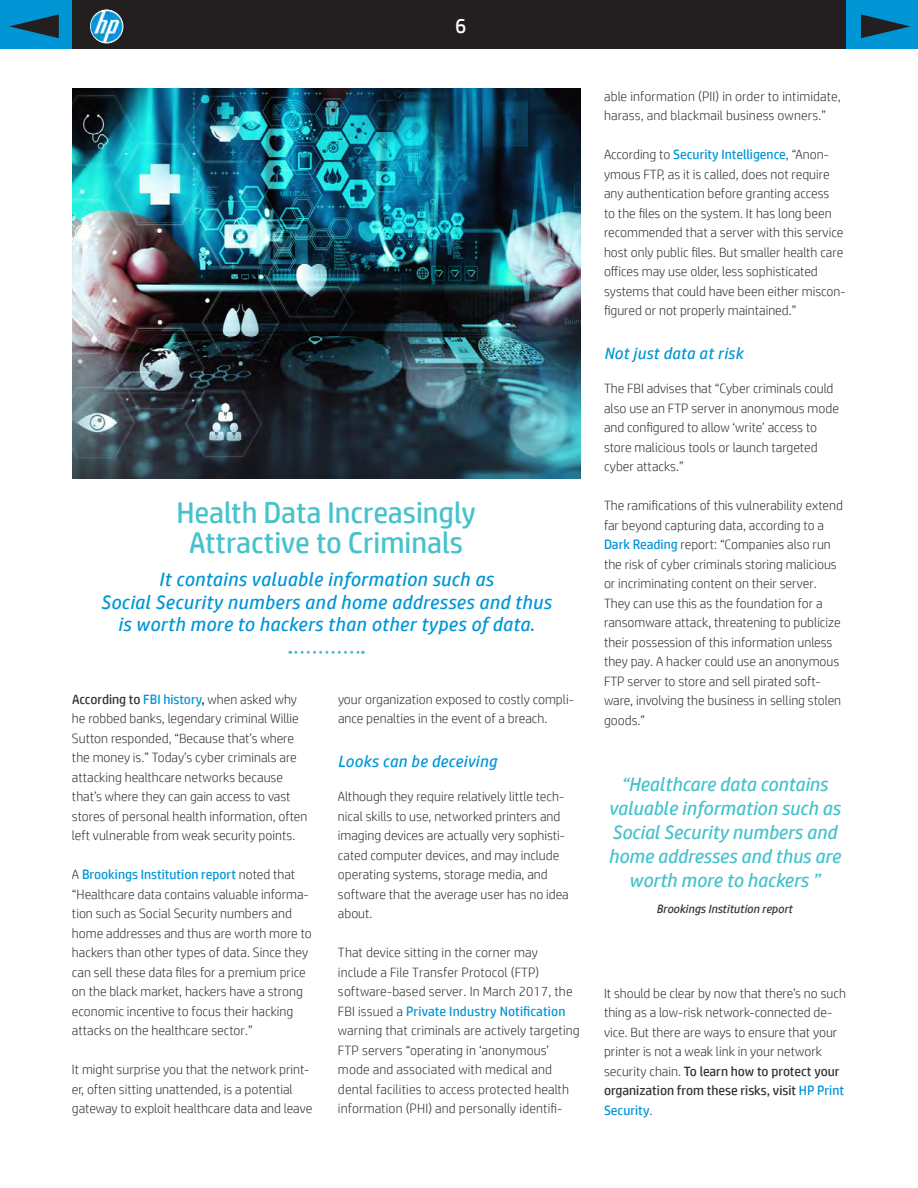
<style>
.page{position:relative;width:918px;height:1188px;background:#fff}
.page>*{position:absolute;margin:0;border:0;box-sizing:border-box;transform-origin:0 0}
.hed2{font:30px/30px "HP Simplified";color:#45c2cc;text-align:center}
.t1{font:21px "HP Simplified";color:#fff}
.dek2{font:italic 19.5px/22.5px "HP Simplified";letter-spacing:.02em;color:#0096d6;text-align:center}
.pq{font:italic 19.5px/24px "HP Simplified";color:#45c2cc;text-align:center}
.sub{font:italic 16.5px "HP Simplified";letter-spacing:.02em;color:#0096d6}
.text{font:300 13.5px/19.5px "HP Simplified";color:#323232}
.quoter{font:italic 12px "HP Simplified";color:#323232}
.s1{font-weight:400}
.s2{font-weight:400;color:#0096d6}
</style>
<div class="page">
<div style="left:0;top:0;width:846px;height:50px;background:#231f20"></div>
<div style="left:846px;top:0;width:72px;height:50px;background:#0096d6"></div>
<div style="left:0;top:0;width:72px;height:50px;background:#0096d6"></div>
<img style="left:90px;top:9px;width:33px;height:35px;border-radius:17px">
<img style="left:72px;top:88px;width:508px;height:391px">
<svg style="left:290px;top:651px;width:73px;height:3px"></svg>
<h2 class="t1" style="left:455px;top:12px;width:13px">6</h2>
<p class="hed2" style="left:176px;top:497px;width:301px">Health Data Increasingly<br>Attractive to Criminals</p>
<p class="dek2" style="left:101px;top:568px;width:452px">It contains valuable information such as<br>Social Security numbers and home addresses and thus is worth more to hackers than other types of data.</p>
<p class="text" style="left:72px;top:689px;width:237px"><span class="s1">According to</span> <span class="s2">FBI history</span><span class="s1">,</span> when asked why he robbed banks, legendary criminal Willie Sutton responded, “Because that’s where the money is.” Today’s cyber criminals are attacking healthcare networks because that’s where they can gain access to vast stores of personal health information, often left vulnerable from weak security points.</p>
<p class="text" style="left:72px;top:865px;width:241px">A <span class="s2">Brookings Institution report</span> noted that “Healthcare data contains valuable informa&shy;tion such as Social Security numbers and home addresses and thus are worth more to hackers than other types of data. Since they can sell these data files for a premium price on the black market, hackers have a strong economic incentive to focus their hacking attacks on the healthcare sector.”</p>
<p class="text" style="left:72px;top:1060px;width:242px">It might surprise you that the network print&shy;er, often sitting unattended, is a potential gateway to exploit healthcare data and leave</p>
<p class="text" style="left:338px;top:689px;width:237px">your organization exposed to costly compli&shy;ance penalties in the event of a breach.</p>
<p class="sub" style="left:338px;top:750px;width:160px">Looks can be deceiving</p>
<p class="text" style="left:338px;top:787px;width:232px">Although they require relatively little tech&shy;nical skills to use, networked printers and imaging devices are actually very sophisti&shy;cated computer devices, and may include operating systems, storage media, and software that the average user has no idea about.</p>
<p class="text" style="left:338px;top:943px;width:243px">That device sitting in the corner may include a File Transfer Protocol (FTP) software-based server. In March 2017, the FBI issued a <span class="s2">Private Industry Notification </span>warning that criminals are actively targeting FTP servers “operating in ‘anonymous’ mode and associated with medical and dental facilities to access protected health information (PHI) and personally identifi-</p>
<p class="text" style="left:604px;top:86px;width:238px">able information (PII) in order to intimidate, harass, and blackmail business owners.”</p>
<p class="text" style="left:604px;top:145px;width:243px">According to <span class="s2">Security Intelligence</span>, “Anon&shy;ymous FTP, as it is called, does not require any authentication before granting access<br>to the files on the system. It has long been recommended that a server with this service host only public files. But smaller health care offices may use older, less sophisticated systems that could have been either miscon&shy;figured or not properly maintained.”</p>
<p class="sub" style="left:604px;top:342px;width:141px">Not just data at risk</p>
<p class="text" style="left:604px;top:379px;width:236px">The FBI advises that “Cyber criminals could also use an FTP server in anonymous mode and configured to allow ‘write’ access to store malicious tools or launch targeted cyber attacks.”</p>
<p class="text" style="left:604px;top:496px;width:240px">The ramifications of this vulnerability extend far beyond capturing data, according to a <span class="s2">Dark Reading</span> report: “Companies also run the risk of cyber criminals storing malicious or incriminating content on their server.<br>They can use this as the foundation for a ransomware attack, threatening to publicize their possession of this information unless they pay. A hacker could use an anonymous FTP server to store and sell pirated soft&shy;ware, involving the business in selling stolen goods.”</p>
<p class="pq" style="left:608px;top:772px;width:234px">“Healthcare data contains valuable information such as<br>Social Security numbers and home addresses and thus are worth more to hackers ”</p>
<p class="quoter" style="left:656px;top:901px;width:138px">Brookings Institution report</p>
<p class="text" style="left:604px;top:983px;width:243px">It should be clear by now that there’s no such thing as a low-risk network-connected de&shy;vice. But there are ways to ensure that your printer is not a weak link in your network security chain. <span class="s1">To learn how to protect your organization from these risks, visit</span> <span class="s2">HP Print Security</span>.</p>
</div>
